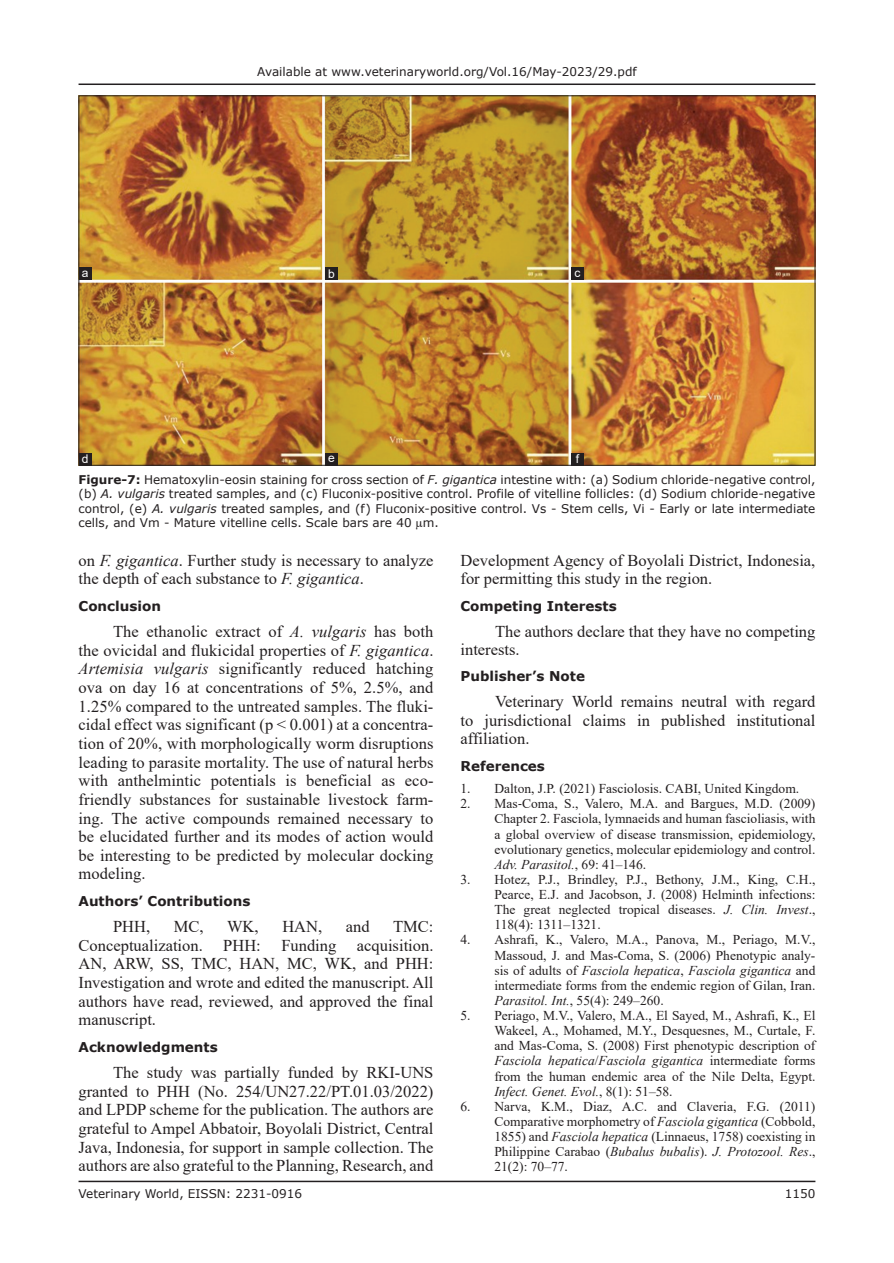
<style>
.page{position:relative;width:894px;height:1263px;background:#fff}
.page>*{position:absolute;margin:0;border:0;box-sizing:border-box;transform-origin:0 0}
.TX{font:16.5px/18.6px "Times New Roman";color:#231f20;text-align:justify}
.REF{font:13.5px/15.1px "Times New Roman";color:#231f20;text-align:justify}
.t1{font:700 13.5px "Verdana";color:#231f20}
.FGC{font:12px/14.5px "Verdana";color:#231f20;text-align:justify}
.LABEL{font:12px "Arial";color:#fff}
.s1{font-weight:700}
.s2{font-style:italic}
.s3{font-family:"Cambria"}
</style>
<div class="page">
<hr style="left:78px;top:1180px;width:737px;height:2px;background:#231f20">
<hr style="left:78px;top:83px;width:737px;height:2px;background:#231f20">
<img style="left:81px;top:98px;width:731px;height:365px">
<div style="left:79px;top:453px;width:12px;height:12px;background:#231f20"></div>
<div style="left:571px;top:267px;width:12px;height:13px;background:#231f20"></div>
<div style="left:325px;top:267px;width:13px;height:13px;background:#231f20"></div>
<div style="left:571px;top:453px;width:12px;height:12px;background:#231f20"></div>
<div style="left:79px;top:267px;width:12px;height:13px;background:#231f20"></div>
<div style="left:325px;top:453px;width:13px;height:12px;background:#231f20"></div>
<p class="LABEL" style="left:82px;top:264px;width:8px">a</p>
<p class="LABEL" style="left:82px;top:451px;width:8px">d</p>
<p class="FGC" style="left:257px;top:64px;width:381px">Available at www.veterinaryworld.org/Vol.16/May-2023/29.pdf</p>
<p class="LABEL" style="left:328px;top:265px;width:8px">b</p>
<p class="LABEL" style="left:574px;top:264px;width:7px">c</p>
<p class="LABEL" style="left:328px;top:450px;width:8px">e</p>
<p class="LABEL" style="left:575px;top:451px;width:5px">f</p>
<p class="FGC" style="left:78px;top:472px;width:738px"><span class="s1">Figure-7:</span> Hematoxylin-eosin staining for cross section of <span class="s2">F. gigantica</span> intestine with: (a) Sodium chloride-negative control, (b) <span class="s2">A. vulgaris</span> treated samples, and (c) Fluconix-positive control. Profile of vitelline follicles: (d) Sodium chloride-negative control, (e) <span class="s2">A. vulgaris</span> treated samples, and (f) Fluconix-positive control. Vs - Stem cells, Vi - Early or late intermediate cells, and Vm - Mature vitelline cells. Scale bars are 40 m.</p>
<p class="TX" style="left:78px;top:550px;width:356px">on <span class="s2">F. gigantica</span>. Further study is necessary to analyze the depth of each substance to <span class="s2">F. gigantica</span>.</p>
<h1 class="t1" style="left:78px;top:596px;width:84px">Conclusion</h1>
<p class="TX" style="left:78px;top:622px;width:356px;text-indent:34px">The ethanolic extract of <span class="s2">A. vulgaris</span> has both the ovicidal and flukicidal properties of <span class="s2">F. gigantica</span>.<br><span class="s2">Artemisia vulgaris</span> significantly reduced hatching ova on day 16 at concentrations of 5%, 2.5%, and 1.25% compared to the untreated samples. The fluki&shy;cidal effect was significant (p &lt; 0.001) at a concentra&shy;tion of 20%, with morphologically worm disruptions leading to parasite mortality. The use of natural herbs with anthelmintic potentials is beneficial as eco&shy;friendly substances for sustainable livestock farm&shy;ing. The active compounds remained necessary to be elucidated further and its modes of action would be interesting to be predicted by molecular docking modeling.</p>
<h1 class="t1" style="left:78px;top:891px;width:173px">Authors’ Contributions</h1>
<p class="TX" style="left:113px;top:917px;width:39px">PHH,</p>
<p class="TX" style="left:174px;top:917px;width:31px">MC,</p>
<p class="TX" style="left:227px;top:917px;width:33px">WK,</p>
<p class="TX" style="left:282px;top:917px;width:41px">HAN,</p>
<p class="TX" style="left:346px;top:917px;width:25px">and</p>
<p class="TX" style="left:78px;top:917px;width:356px;text-indent:314px">TMC:<br>Conceptualization. PHH: Funding acquisition.<br>AN, ARW, SS, TMC, HAN, MC, WK, and PHH:<br>Investigation and wrote and edited the manuscript. All authors have read, reviewed, and approved the final manuscript.</p>
<h1 class="t1" style="left:78px;top:1037px;width:141px">Acknowledgments</h1>
<p class="TX" style="left:78px;top:1062px;width:356px;text-indent:34px">The study was partially funded by RKI-UNS granted to PHH (No. 254/UN27.22/PT.01.03/2022) and LPDP scheme for the publication. The authors are grateful to Ampel Abbatoir, Boyolali District, Central Java, Indonesia, for support in sample collection. The authors are also grateful to the Planning, Research, and</p>
<p class="TX" style="left:460px;top:550px;width:356px">Development Agency of Boyolali District, Indonesia, for permitting this study in the region.</p>
<h1 class="t1" style="left:460px;top:596px;width:158px">Competing Interests</h1>
<p class="TX" style="left:460px;top:621px;width:356px;text-indent:34px">The authors declare that they have no competing interests.</p>
<h1 class="t1" style="left:460px;top:667px;width:126px">Publisher’s Note</h1>
<p class="TX" style="left:460px;top:692px;width:356px;text-indent:34px">Veterinary World remains neutral with regard to jurisdictional claims in published institutional affiliation.</p>
<h1 class="t1" style="left:460px;top:756px;width:86px">References</h1>
<p class="REF" style="left:460px;top:780px;width:340px">1. Dalton, J.P. (2021) Fasciolosis. CABI, United Kingdom.</p>
<p class="REF" style="left:494px;top:795px;width:322px;text-indent:-34px">2. Mas<span class="s3">-</span>Coma, S., Valero, M.A. and Bargues, M.D. (2009)<br>Chapter 2. Fasciola, lymnaeids and human fascioliasis, with a global overview of disease transmission, epidemiology, evolutionary genetics, molecular epidemiology and control.<br><span class="s2">Adv. Parasitol.</span>, 69: 41–146.</p>
<p class="REF" style="left:494px;top:871px;width:322px;text-indent:-34px">3. Hotez, P.J., Brindley, P.J., Bethony, J.M., King, C.H., Pearce, E.J. and Jacobson, J. (2008) Helminth infections:<br>The great neglected tropical diseases. <span class="s2">J. Clin. Invest</span>., 118(4): 1311–1321.</p>
<p class="REF" style="left:494px;top:932px;width:322px;text-indent:-34px">4. Ashrafi, K., Valero, M.A., Panova, M., Periago, M.V., Massoud, J. and Mas-Coma, S. (2006) Phenotypic analy&shy;sis of adults of <span class="s2">Fasciola hepatica</span>, <span class="s2">Fasciola gigantica</span> and intermediate forms from the endemic region of Gilan, Iran.<br><span class="s2">Parasitol. Int.</span>, 55(4): 249–260.</p>
<p class="REF" style="left:494px;top:1007px;width:322px;text-indent:-34px">5. Periago, M.V., Valero, M.A., El Sayed, M., Ashrafi, K., El Wakeel, A., Mohamed, M.Y., Desquesnes, M., Curtale, F. and Mas-Coma, S. (2008) First phenotypic description of <span class="s2">Fasciola hepatica</span>/<span class="s2">Fasciola gigantica</span> intermediate forms from the human endemic area of the Nile Delta, Egypt.<br><span class="s2">Infect. Genet. Evol.</span>, 8(1): 51–58.</p>
<p class="REF" style="left:494px;top:1098px;width:322px;text-indent:-34px">6. Narva, K.M., Diaz, A.C. and Claveria, F.G. (2011)<br>Comparative morphometry of <span class="s2">Fasciola gigantica</span> (Cobbold, 1855) and <span class="s2">Fasciola hepatica</span> (Linnaeus, 1758) coexisting in Philippine Carabao (<span class="s2">Bubalus bubalis</span>). <span class="s2">J. Protozool. Res</span>., 21(2): 70–77.</p>
<p class="FGC" style="left:78px;top:1186px;width:225px">Veterinary World, EISSN: 2231-0916</p>
<p class="FGC" style="left:784px;top:1186px;width:32px">1150</p>
</div>
